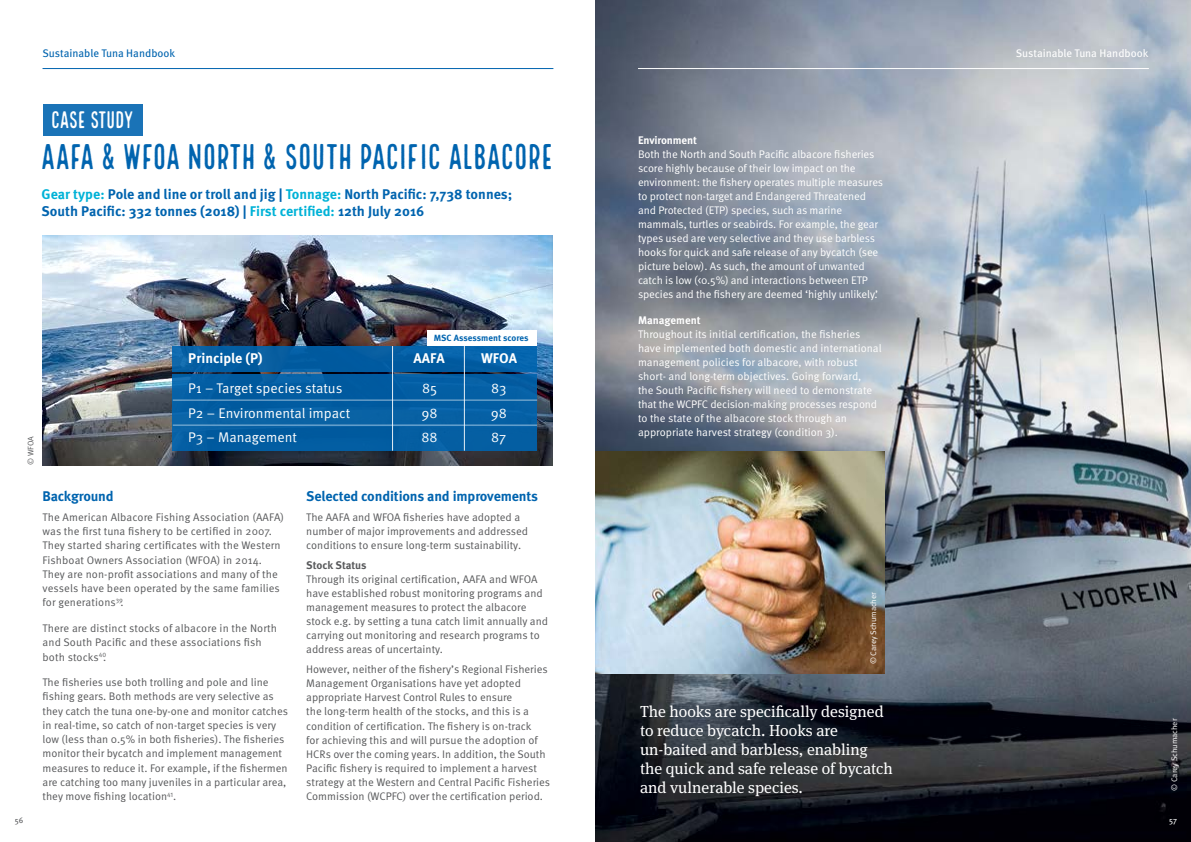
<style>
.page{position:relative;width:1191px;height:842px;background:#fff}
.page>*{position:absolute;margin:0;border:0;box-sizing:border-box;transform-origin:0 0}
.t1{font:35px "Local Brewery Four";letter-spacing:-.035em;color:#0064af}
.t2{font:23.4px "Local Brewery Four";letter-spacing:-.055em;color:#fff}
.t3{font:16px/19px "Meta Serif Pro";color:#fff}
.t4{font:700 14px/17.8px "Meta Pro";letter-spacing:-.005em;color:#0064af}
.t5{font:14px/24.8px "Meta Pro";color:#fff;text-align:justify}
.t6{font:700 14px "Meta Pro";color:#fff}
.t7{font:11px/14.3px "Meta Pro";color:#58595b}
.t8{font:11px/14px "Meta Pro";letter-spacing:-.01em;color:#fff}
.t9{font:11px "Meta Pro";letter-spacing:-.005em;color:#0064af}
.t10{font:11px "Meta Pro";color:#fff}
.t11{font:700 11px "Meta Pro";letter-spacing:-.01em;color:#fff}
.t12{font:700 11px "Meta Pro";letter-spacing:-.005em;color:#58595b}
.t13{font:700 9px "Meta Pro";color:#0064af}
.t14{font:8px "Meta Pro";color:#fff}
.t15{font:8px "Meta Pro";color:#58595b}
.t16{font:8px "Meta Pro";color:#58595b}
.t17{font:8px "Meta Pro";color:#fff}
.s1{color:#00b2d7}
</style>
<div class="page">
<img style="left:595px;top:0;width:596px;height:842px">
<hr style="left:43px;top:68px;width:510px;height:1px;background:#0064af">
<hr style="left:638px;top:68px;width:510px;height:1px;background:#fff">
<img style="left:595px;top:452px;width:289px;height:221px">
<img style="left:43px;top:235px;width:510px;height:230px">
<div style="left:173px;top:346px;width:364px;height:25px;background:linear-gradient(to right,#055d9f,#0361a9)"></div>
<div style="left:173px;top:375px;width:364px;height:25px;background:#025da2"></div>
<div style="left:173px;top:400px;width:364px;height:25px;background:#0761a4"></div>
<div style="left:173px;top:425px;width:364px;height:26px;background:#035ea2"></div>
<hr style="left:392px;top:346px;width:1px;height:105px;background:#fff">
<hr style="left:173px;top:400px;width:364px;height:1px;background:#fff">
<hr style="left:173px;top:425px;width:364px;height:1px;background:#fff">
<hr style="left:464px;top:346px;width:1px;height:105px;background:#fff">
<div style="left:427px;top:330px;width:110px;height:16px;background:#fff"></div>
<div style="left:43px;top:104px;width:99px;height:32px;background:#1a73b7"></div>
<p class="t9" style="left:43px;top:46px;width:134px">Sustainable Tuna Handbook</p>
<h2 class="t2" style="left:51px;top:107px;width:85px">CASE STUDY</h2>
<h1 class="t1" style="left:41px;top:138px;width:514px">AAFA &amp; WFOA NORTH &amp; SOUTH PACIFIC ALBACORE</h1>
<p class="t4" style="left:42px;top:185px;width:472px"><span class="s1">Gear type:</span> Pole and line or troll and jig | <span class="s1">Tonnage:</span> North Pacific: 7,738 tonnes;<br>South Pacific: 332 tonnes (2018) | <span class="s1">First certified:</span> 12th July 2016</p>
<p class="t15" style="left:26px;top:465px;width:30px;rotate:-90deg">© WFOA</p>
<p class="t13" style="left:434px;top:332px;width:96px">MSC Assessment scores</p>
<p class="t6" style="left:188px;top:350px;width:76px">Principle (P)</p>
<p class="t6" style="left:414px;top:350px;width:32px">AAFA</p>
<p class="t5" style="left:188px;top:376px;width:156px">P1 – Target species status</p>
<p class="t5" style="left:422px;top:376px;width:17px">85</p>
<p class="t5" style="left:188px;top:401px;width:163px">P2 – Environmental impact</p>
<p class="t5" style="left:421px;top:401px;width:18px">98</p>
<p class="t5" style="left:188px;top:425px;width:110px">P3 – Management</p>
<p class="t5" style="left:421px;top:425px;width:18px">88</p>
<p class="t6" style="left:481px;top:350px;width:37px">WFOA</p>
<p class="t5" style="left:491px;top:376px;width:18px">83<br>98<br>87</p>
<p class="t16" style="left:15px;top:815px;width:10px">56</p>
<p class="t4" style="left:43px;top:488px;width:73px">Background</p>
<p class="t7" style="left:43px;top:510px;width:243px">The American Albacore Fishing Association (AAFA) was the first tuna fishery to be certified in 2007.<br>They started sharing certificates with the Western Fishboat Owners Association (WFOA) in 2014.<br>They are non-profit associations and many of the vessels have been operated by the same families for generations<sup>39</sup>.</p>
<p class="t7" style="left:43px;top:621px;width:236px">There are distinct stocks of albacore in the North and South Pacific and these associations fish both stocks<sup>40</sup>.</p>
<p class="t7" style="left:43px;top:675px;width:247px">The fisheries use both trolling and pole and line fishing gears. Both methods are very selective as they catch the tuna one-by-one and monitor catches in real-time, so catch of non-target species is very low (less than 0.5% in both fisheries). The fisheries monitor their bycatch and implement management measures to reduce it. For example, if the fishermen are catching too many juveniles in a particular area, they move fishing location<sup>41</sup>.</p>
<p class="t4" style="left:306px;top:488px;width:233px">Selected conditions and improvements</p>
<p class="t7" style="left:306px;top:510px;width:223px;line-height:14px">The AAFA and WFOA fisheries have adopted a number of major improvements and addressed conditions to ensure long-term sustainability.</p>
<p class="t12" style="left:306px;top:558px;width:62px">Stock Status</p>
<p class="t7" style="left:306px;top:572px;width:243px">Through its original certification, AAFA and WFOA have established robust monitoring programs and management measures to protect the albacore stock e.g. by setting a tuna catch limit annually and carrying out monitoring and research programs to address areas of uncertainty.</p>
<p class="t7" style="left:306px;top:663px;width:245px">However, neither of the fishery’s Regional Fisheries Management Organisations have yet adopted appropriate Harvest Control Rules to ensure<br>the long-term health of the stocks, and this is a condition of certification. The fishery is on-track<br>for achieving this and will pursue the adoption of HCRs over the coming years. In addition, the South Pacific fishery is required to implement a harvest strategy at the Western and Central Pacific Fisheries Commission (WCPFC) over the certification period.</p>
<p class="t11" style="left:638px;top:134px;width:60px">Environment</p>
<p class="t8" style="left:638px;top:148px;width:247px">Both the North and South Pacific albacore fisheries score highly because of their low impact on the environment: the fishery operates multiple measures to protect non-target and Endangered Threatened and Protected (ETP) species, such as marine mammals, turtles or seabirds. For example, the gear types used are very selective and they use barbless hooks for quick and safe release of any bycatch (see picture below). As such, the amount of unwanted catch is low (&lt;0.5%) and interactions between ETP species and the fishery are deemed ‘highly unlikely’.</p>
<p class="t11" style="left:638px;top:313px;width:64px">Management</p>
<p class="t8" style="left:638px;top:327px;width:245px">Throughout its initial certification, the fisheries have implemented both domestic and international management policies for albacore, with robust short- and long-term objectives. Going forward,<br>the South Pacific fishery will need to demonstrate that the WCPFC decision-making processes respond to the state of the albacore stock through an appropriate harvest strategy (condition 3).</p>
<p class="t14" style="left:868px;top:664px;width:74px;rotate:-90deg">© Carey Schumacher</p>
<h3 class="t3" style="left:640px;top:701px;width:254px">The hooks are specifically designed to reduce bycatch. Hooks are un-baited and barbless, enabling the quick and safe release of bycatch and vulnerable species.</h3>
<p class="t10" style="left:1015px;top:46px;width:134px">Sustainable Tuna Handbook</p>
<p class="t14" style="left:1169px;top:791px;width:74px;rotate:-90deg">© Carey Schumacher</p>
<p class="t17" style="left:1169px;top:815px;width:9px">57</p>
</div>
